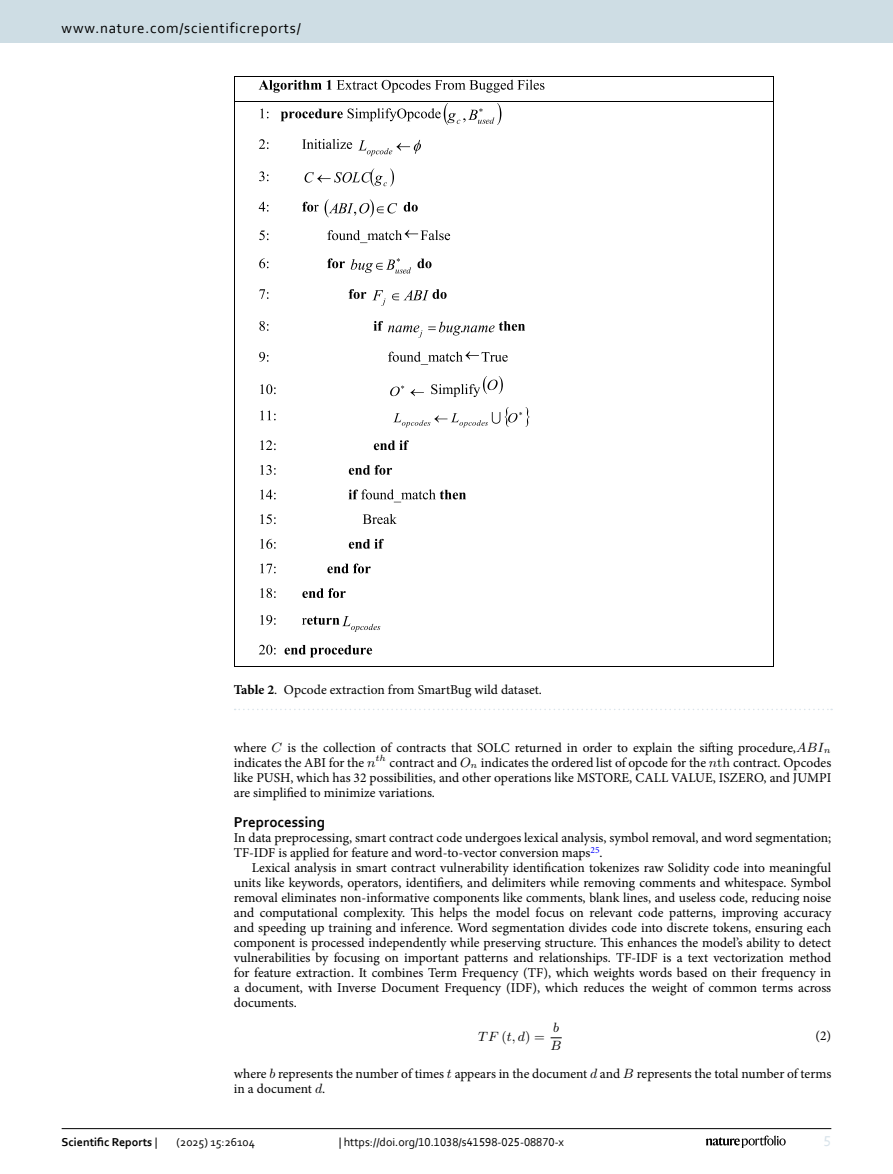
<style>
.page{position:relative;width:893px;height:1174px;background:#fff}
.page>*{position:absolute;margin:0;border:0;box-sizing:border-box;transform-origin:0 0}
.t1{font:15px "Corbel";letter-spacing:.05em;color:#000}
.Head_2{font:700 15px "Corbel";color:#000}
.t2{font:15px "Corbel";color:#d9e4eb}
.Body_Text_Indent{font:13.5px/15px "Minion Pro";color:#000;text-align:justify}
.Body_Text{font:13.5px/15px "Minion Pro";color:#000}
.Figure_Caption{font:13.5px "Minion Pro";color:#000}
.t3{font:13.5px/17.9px "LM Math Italic 9";color:#000}
.EQ{font:13.5px "Minion Pro";color:#000}
.t4{font:12px "Corbel";color:#000}
.t5{font:700 12px "Corbel";color:#000}
.t6{font:9px "LM Math Italic 6";color:#000}
.s1{font-weight:700}
.s2{font-family:"LM Math Italic 9"}
.s3{font-family:"LM Math Italic 9";font-size:13.5px}
.s4{font-family:"SFRM0900"}
.s5{font-family:"LM Roman 9"}
.s6{font-weight:400}
</style>
<div class="page">
<svg style="left:259px;top:80px;width:285px;height:13px"></svg>
<hr style="left:234px;top:76px;width:539px;height:1px;background:#000">
<svg style="left:260px;top:109px;width:8px;height:9px"></svg>
<svg style="left:281px;top:103px;width:220px;height:22px"></svg>
<svg style="left:259px;top:139px;width:93px;height:10px"></svg>
<svg style="left:358px;top:140px;width:63px;height:16px"></svg>
<svg style="left:259px;top:171px;width:9px;height:10px"></svg>
<svg style="left:305px;top:168px;width:89px;height:19px"></svg>
<svg style="left:259px;top:202px;width:9px;height:10px"></svg>
<svg style="left:302px;top:202px;width:17px;height:10px"></svg>
<svg style="left:325px;top:199px;width:72px;height:18px"></svg>
<svg style="left:404px;top:202px;width:14px;height:10px"></svg>
<svg style="left:259px;top:230px;width:191px;height:13px"></svg>
<svg style="left:259px;top:258px;width:9px;height:10px"></svg>
<svg style="left:327px;top:258px;width:18px;height:10px"></svg>
<svg style="left:351px;top:258px;width:60px;height:15px"></svg>
<svg style="left:417px;top:259px;width:14px;height:9px"></svg>
<svg style="left:259px;top:289px;width:9px;height:10px"></svg>
<svg style="left:349px;top:289px;width:17px;height:10px"></svg>
<svg style="left:372px;top:289px;width:75px;height:17px"></svg>
<svg style="left:259px;top:321px;width:9px;height:10px"></svg>
<svg style="left:374px;top:321px;width:48px;height:17px"></svg>
<svg style="left:428px;top:321px;width:97px;height:14px"></svg>
<svg style="left:259px;top:351px;width:249px;height:14px"></svg>
<svg style="left:260px;top:384px;width:16px;height:10px"></svg>
<svg style="left:410px;top:389px;width:14px;height:7px"></svg>
<svg style="left:390px;top:385px;width:14px;height:11px"></svg>
<svg style="left:431px;top:376px;width:72px;height:21px"></svg>
<svg style="left:260px;top:410px;width:16px;height:10px"></svg>
<svg style="left:393px;top:407px;width:136px;height:20px"></svg>
<svg style="left:260px;top:440px;width:16px;height:10px"></svg>
<svg style="left:374px;top:440px;width:35px;height:10px"></svg>
<svg style="left:260px;top:465px;width:16px;height:10px"></svg>
<svg style="left:349px;top:465px;width:43px;height:10px"></svg>
<svg style="left:260px;top:489px;width:16px;height:10px"></svg>
<svg style="left:349px;top:489px;width:117px;height:13px"></svg>
<svg style="left:260px;top:514px;width:137px;height:10px"></svg>
<svg style="left:260px;top:539px;width:16px;height:10px"></svg>
<svg style="left:349px;top:539px;width:35px;height:10px"></svg>
<svg style="left:260px;top:563px;width:16px;height:10px"></svg>
<svg style="left:327px;top:563px;width:44px;height:10px"></svg>
<svg style="left:260px;top:588px;width:16px;height:10px"></svg>
<svg style="left:302px;top:588px;width:44px;height:10px"></svg>
<svg style="left:260px;top:615px;width:120px;height:17px"></svg>
<svg style="left:259px;top:645px;width:17px;height:9px"></svg>
<svg style="left:285px;top:645px;width:87px;height:12px"></svg>
<svg style="left:234px;top:77px;width:1px;height:24px"></svg>
<hr style="left:234px;top:101px;width:539px;height:1px;background:#000">
<svg style="left:773px;top:76px;width:1px;height:26px"></svg>
<hr style="left:234px;top:102px;width:1px;height:564px;background:#000">
<hr style="left:234px;top:666px;width:539px;height:1px;background:#000">
<hr style="left:773px;top:102px;width:1px;height:564px;background:#000">
<svg style="left:235px;top:708px;width:597px;height:2px"></svg>
<hr style="left:62px;top:1128px;width:769px;height:1px;background:#000">
<svg style="left:706px;top:1135px;width:80px;height:12px"></svg>
<div style="left:0;top:0;width:893px;height:43px;background:#cedde4"></div>
<p class="t1" style="left:62px;top:18px;width:241px">www.nature.com/scientificreports/</p>
<p class="Figure_Caption" style="left:234px;top:681px;width:310px"><span class="s1">Table 2</span>. Opcode extraction from SmartBug wild dataset.</p>
<p class="Body_Text" style="left:234px;top:740px;width:598px">where <span class="s2">C</span> is the collection of contracts that SOLC returned in order to explain the sifting procedure,<span class="s2">ABI</span><sub>n </sub>indicates the ABI for the</p>
<p class="t6" style="left:367px;top:754px;width:21px"><span class="s3">n</span>th</p>
<p class="Body_Text" style="left:234px;top:755px;width:599px;text-align:justify;text-indent:156px">contract and <span class="s2">O</span><sub>n</sub> indicates the ordered list of opcode for the <span class="s2">n</span><span class="s4">th</span> contract. Opcodes like PUSH, which has 32 possibilities, and other operations like MSTORE, CALL VALUE, ISZERO, and JUMPI are simplified to minimize variations.</p>
<p class="Head_2" style="left:234px;top:813px;width:93px">Preprocessing</p>
<p class="Body_Text" style="left:234px;top:830px;width:599px">In data preprocessing, smart contract code undergoes lexical analysis, symbol removal, and word segmentation;<br>TF-IDF is applied for feature and word-to-vector conversion maps<sup>25</sup>.</p>
<p class="Body_Text_Indent" style="left:234px;top:860px;width:599px;text-indent:18px">Lexical analysis in smart contract vulnerability identification tokenizes raw Solidity code into meaningful units like keywords, operators, identifiers, and delimiters while removing comments and whitespace. Symbol removal eliminates non-informative components like comments, blank lines, and useless code, reducing noise and computational complexity. This helps the model focus on relevant code patterns, improving accuracy and speeding up training and inference. Word segmentation divides code into discrete tokens, ensuring each component is processed independently while preserving structure. This enhances the model’s ability to detect vulnerabilities by focusing on important patterns and relationships. TF-IDF is a text vectorization method for feature extraction. It combines Term Frequency (TF), which weights words based on their frequency in a document, with Inverse Document Frequency (IDF), which reduces the weight of common terms across documents.</p>
<p class="t3" style="left:478px;top:1028px;width:68px">TF <span class="s5">(</span>t,d<span class="s5">)=</span></p>
<p class="t3" style="left:551px;top:1020px;width:12px">b<br>B</p>
<p class="EQ" style="left:815px;top:1027px;width:17px">(2)</p>
<p class="Body_Text" style="left:234px;top:1066px;width:599px">where <span class="s2">b</span> represents the number of times <span class="s2">t</span> appears in the document <span class="s2">d</span> and <span class="s2">B</span> represents the total number of terms in a document <span class="s2">d</span>.</p>
<p class="t5" style="left:62px;top:1134px;width:97px">Scientific Reports <span class="s6">|</span></p>
<p class="t4" style="left:177px;top:1134px;width:80px">(2025) 15:26104</p>
<p class="t4" style="left:339px;top:1134px;width:227px">| https://doi.org/10.1038/s41598-025-08870-x</p>
<p class="t2" style="left:824px;top:1132px;width:9px">5</p>
</div>
